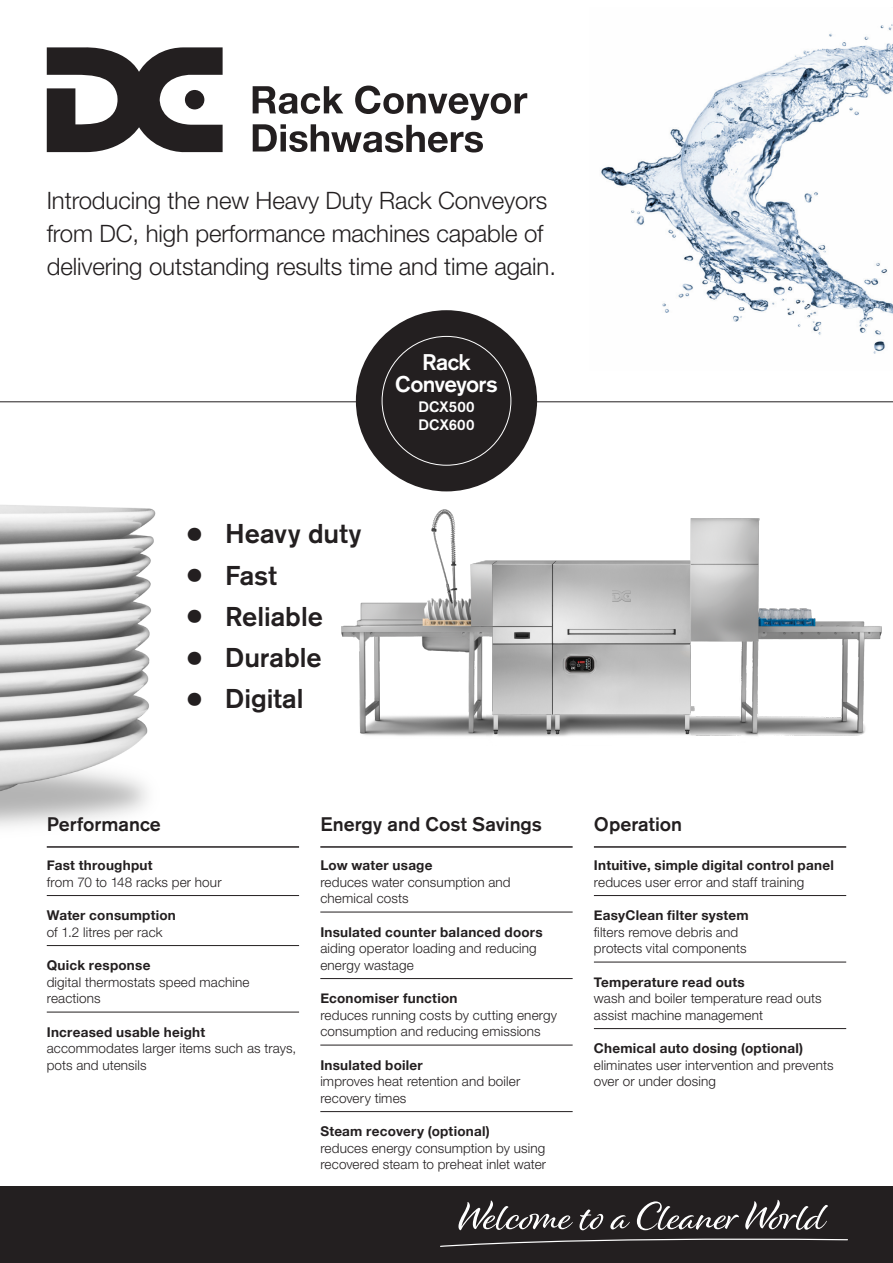
<style>
.page{position:relative;width:893px;height:1263px;background:#fff}
.page>*{position:absolute;margin:0;border:0;box-sizing:border-box;transform-origin:0 0}
.t1{font:500 27px "Akzidenz Grotesk BE";color:#231f20}
.Intro_paragraph{font:300 24px/33px "Helvetica Neue LT Std";letter-spacing:-.005em;color:#231f20}
.Roundel_heading{font:500 22.5px/22.5px "Akzidenz Grotesk BE";letter-spacing:-.025em;color:#fff;text-align:center}
.Rack_conveyor_heading{font:500 19.5px "Akzidenz Grotesk BE";color:#231f20}
.t2{font:500 15px "Akzidenz Grotesk BE";letter-spacing:.01em;color:#fff}
.Underlined_body{font:300 13.5px/16.5px "Helvetica Neue LT Std";letter-spacing:.01em;color:#231f20}
.Bold{font:700 13.5px "Helvetica Neue";letter-spacing:.015em;color:#231f20}
.Body{font:300 13.5px/16.5px "Helvetica Neue LT Std";letter-spacing:.01em;color:#231f20}
.s1{font-stretch:expanded;font-size:46.5px}
</style>
<div class="page">
<img style="left:601px;top:24px;width:292px;height:330px">
<img style="left:0;top:505px;width:156px;height:322px">
<div style="left:0;top:1186px;width:893px;height:77px;background:#231f20"></div>
<svg style="left:579px;top:1209px;width:24px;height:21px"></svg>
<svg style="left:610px;top:1215px;width:20px;height:14px"></svg>
<svg style="left:637px;top:1201px;width:102px;height:29px"></svg>
<svg style="left:458px;top:1200px;width:115px;height:30px"></svg>
<svg style="left:745px;top:1200px;width:83px;height:30px"></svg>
<svg style="left:440px;top:1238px;width:408px;height:9px"></svg>
<img style="left:341px;top:509px;width:541px;height:227px">
<hr style="left:0;top:401px;width:893px;height:1px;background:#231f20">
<div style="left:356px;top:310px;width:181px;height:181px;background:#231f20;border-radius:50%"></div>
<svg style="left:47px;top:47px;width:176px;height:105px"></svg>
<div style="left:185px;top:90px;width:19px;height:19px;background:#231f20;border-radius:50%"></div>
<svg style="left:253px;top:86px;width:274px;height:66px"></svg>
<hr style="left:47px;top:846px;width:252px;height:2px;background:#231f20">
<hr style="left:47px;top:895px;width:252px;height:1px;background:#231f20">
<hr style="left:47px;top:945px;width:252px;height:1px;background:#231f20">
<hr style="left:47px;top:1012px;width:252px;height:1px;background:#231f20">
<hr style="left:320px;top:846px;width:253px;height:2px;background:#231f20">
<hr style="left:320px;top:912px;width:253px;height:1px;background:#231f20">
<hr style="left:320px;top:978px;width:253px;height:1px;background:#231f20">
<hr style="left:320px;top:1045px;width:253px;height:1px;background:#231f20">
<hr style="left:320px;top:1111px;width:253px;height:1px;background:#231f20">
<hr style="left:594px;top:846px;width:252px;height:2px;background:#231f20">
<hr style="left:594px;top:895px;width:252px;height:1px;background:#231f20">
<hr style="left:594px;top:962px;width:252px;height:1px;background:#231f20">
<hr style="left:594px;top:1028px;width:252px;height:1px;background:#231f20">
<p class="Intro_paragraph" style="left:47px;top:184px;width:511px">Introducing the new Heavy Duty Rack Conveyors from DC, high performance machines capable of delivering outstanding results time and time again.</p>
<p class="Roundel_heading" style="left:395px;top:351px;width:104px">Rack<br>Conveyors</p>
<p class="t1" style="left:187px;top:517px;width:176px"><span class="s1">•</span> Heavy duty</p>
<p class="t1" style="left:187px;top:559px;width:92px"><span class="s1">•</span> Fast</p>
<p class="t1" style="left:187px;top:600px;width:138px"><span class="s1">•</span> Reliable</p>
<p class="t1" style="left:187px;top:641px;width:136px"><span class="s1">•</span> Durable</p>
<p class="t1" style="left:187px;top:682px;width:118px"><span class="s1">•</span> Digital</p>
<p class="t2" style="left:418px;top:397px;width:58px">DCX500</p>
<p class="t2" style="left:418px;top:415px;width:58px">DCX600</p>
<p class="Rack_conveyor_heading" style="left:47px;top:812px;width:116px">Performance</p>
<p class="Bold" style="left:47px;top:855px;width:107px">Fast throughput</p>
<p class="Underlined_body" style="left:47px;top:873px;width:176px">from 70 to 148 racks per hour</p>
<p class="Bold" style="left:47px;top:905px;width:131px">Water consumption</p>
<p class="Underlined_body" style="left:47px;top:923px;width:117px">of 1.2 litres per rack</p>
<p class="Bold" style="left:47px;top:955px;width:105px">Quick response</p>
<p class="Underlined_body" style="left:47px;top:973px;width:204px">digital thermostats speed machine reactions</p>
<p class="Bold" style="left:47px;top:1021px;width:160px">Increased usable height</p>
<p class="Body" style="left:47px;top:1040px;width:251px">accommodates larger items such as trays, pots and utensils</p>
<p class="Rack_conveyor_heading" style="left:320px;top:812px;width:223px">Energy and Cost Savings</p>
<p class="Bold" style="left:320px;top:855px;width:114px">Low water usage</p>
<p class="Underlined_body" style="left:320px;top:873px;width:192px">reduces water consumption and chemical costs</p>
<p class="Bold" style="left:320px;top:921px;width:224px">Insulated counter balanced doors</p>
<p class="Underlined_body" style="left:320px;top:940px;width:218px">aiding operator loading and reducing energy wastage</p>
<p class="Bold" style="left:320px;top:988px;width:139px">Economiser function</p>
<p class="Underlined_body" style="left:320px;top:1006px;width:238px">reduces running costs by cutting energy consumption and reducing emissions</p>
<p class="Bold" style="left:320px;top:1054px;width:104px">Insulated boiler</p>
<p class="Body" style="left:320px;top:1073px;width:201px">improves heat retention and boiler recovery times</p>
<p class="Bold" style="left:320px;top:1121px;width:171px">Steam recovery (optional)</p>
<p class="Underlined_body" style="left:320px;top:1139px;width:227px">reduces energy consumption by using recovered steam to preheat inlet water</p>
<p class="Rack_conveyor_heading" style="left:594px;top:812px;width:90px">Operation</p>
<p class="Bold" style="left:594px;top:855px;width:241px">Intuitive, simple digital control panel</p>
<p class="Underlined_body" style="left:594px;top:873px;width:212px">reduces user error and staff training</p>
<p class="Bold" style="left:594px;top:905px;width:156px">EasyClean filter system</p>
<p class="Underlined_body" style="left:594px;top:923px;width:154px">filters remove debris and protects vital components</p>
<p class="Bold" style="left:594px;top:971px;width:152px">Temperature read outs</p>
<p class="Underlined_body" style="left:594px;top:990px;width:229px">wash and boiler temperature read outs assist machine management</p>
<p class="Bold" style="left:594px;top:1038px;width:211px">Chemical auto dosing (optional)</p>
<p class="Body" style="left:594px;top:1056px;width:241px">eliminates user intervention and prevents over or under dosing</p>
</div>
